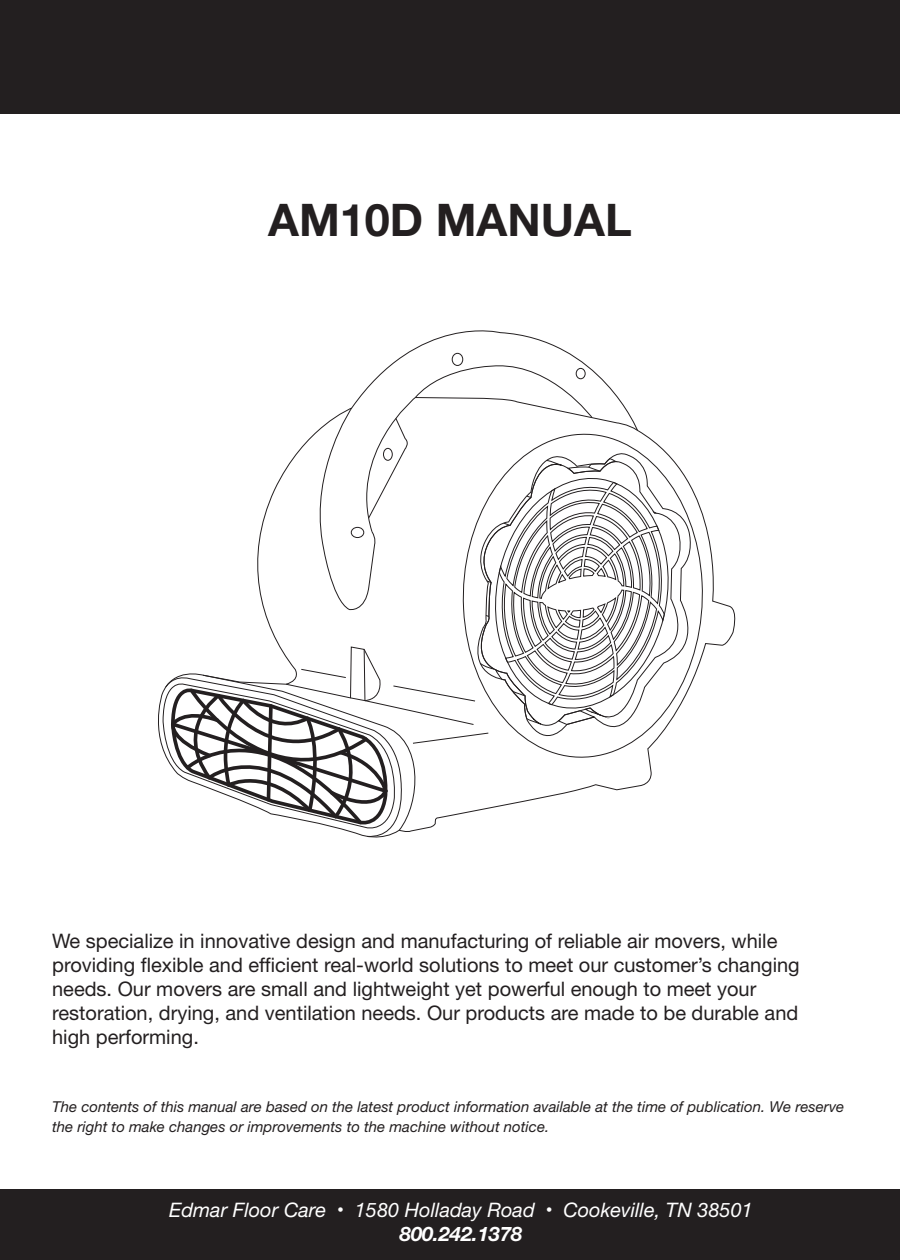
<style>
.page{position:relative;width:900px;height:1260px;background:#fff}
.page>*{position:absolute;margin:0;border:0;box-sizing:border-box;transform-origin:0 0}
.t1{font:700 45px "Helvetica Neue LT Std";color:#231f20}
.t2{font:900 41.25px "Arial";letter-spacing:.065em;color:#231f20}
.t3{font:39.75px/36.5px "Arial";color:#231f20;scale:1.04 1}
.t4{font:36px/72.8px "Arial";letter-spacing:.055em;color:#231f20}
.t5{font:20px/24px "Helvetica Neue LT Std";color:#231f20}
.t6{font:italic 20px/24px "Helvetica Neue LT Std";color:#fff;text-align:center}
.t7{font:italic 15px/20px "Helvetica Neue LT Std";color:#231f20}
.s1{font-size:12.5px}
.s2{font-weight:700}
</style>
<div class="page">
<div style="left:0;top:0;width:900px;height:114px;background:#231f20"></div>
<div style="left:0;top:1189px;width:900px;height:71px;background:#231f20"></div>
<div style="left:452px;top:353px;width:11px;height:13px;border:1px solid #231f20;border-radius:50%"></div>
<svg style="left:158px;top:365px;width:578px;height:473px"></svg>
<h1 class="t1" style="left:268px;top:192px;width:365px">AM10D MANUAL</h1>
<h2 class="t2" style="left:34px;top:901px;width:78px">qty</h2>
<h2 class="t2" style="left:737px;top:901px;width:78px">qty</h2>
<h2 class="t2" style="left:346px;top:901px;width:283px">description</h2>
<h2 class="t2" style="left:168px;top:901px;width:99px">ref#</h2>
<p class="t5" style="left:52px;top:929px;width:749px">We specialize in innovative design and manufacturing of reliable air movers, while providing flexible and efficient real-world solutions to meet our customer’s changing needs. Our movers are small and lightweight yet powerful enough to meet your restoration, drying, and ventilation needs. Our products are made to be durable and high performing.</p>
<h3 class="t4" style="left:63px;top:943px;width:24px;text-align:justify">1<br>2<br>6</h3>
<h3 class="t3" style="left:198px;top:960px;width:48px">13<br>14</h3>
<h3 class="t4" style="left:346px;top:961px;width:222px;line-height:36.5px">guard,intake kickstand</h3>
<h3 class="t4" style="left:768px;top:961px;width:22px;line-height:36.5px">1<br>1</h3>
<h3 class="t4" style="left:66px;top:983px;width:22px">1</h3>
<p class="t7" style="left:52px;top:1097px;width:794px">The contents of this manual are based on the latest product information available at the time of publication. We reserve the right to make changes or improvements to the machine without notice.</p>
<p class="t6" style="left:169px;top:1197px;width:585px">Edmar Floor Care <span class="s1">•</span> 1580 Holladay Road <span class="s1">•</span> Cookeville, TN 38501<br><span class="s2">800.242.1378</span></p>
</div>
